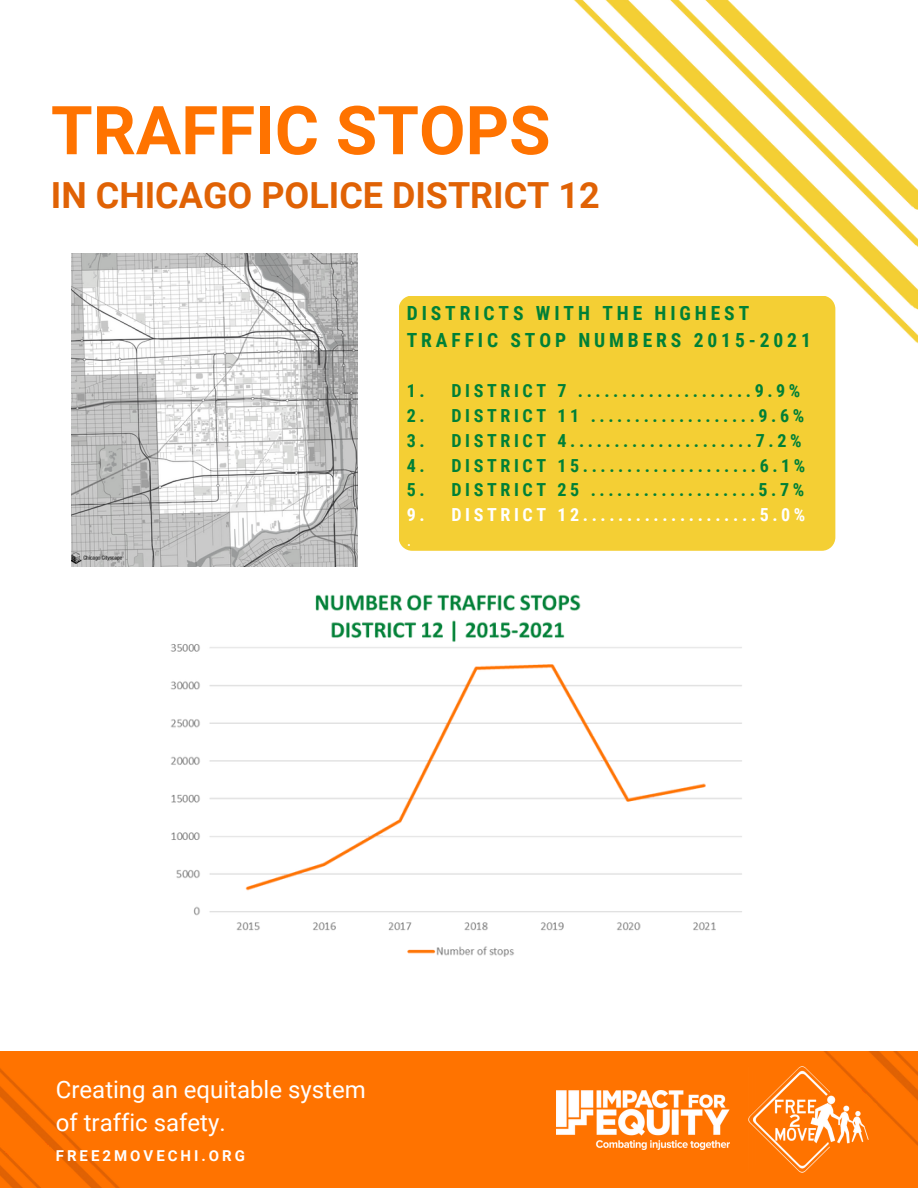
<style>
.page{position:relative;width:918px;height:1188px;background:#fff}
.page>*{position:absolute;margin:0;border:0;box-sizing:border-box;transform-origin:0 0}
.t1{font:700 67.5px "Roboto";color:#ff7300}
.t2{font:700 36px "Roboto";color:#e06205}
.t3{font:24px "Roboto";color:#fff}
.t4{font:700 19.5px "Roboto Condensed";letter-spacing:.2em;color:#008037}
.t5{font:700 18px "Roboto Condensed";letter-spacing:.2em;color:#008037}
.t6{font:700 18px "Roboto Condensed";letter-spacing:.2em;color:#fff}
.t7{font:18px "Roboto Condensed";color:#fff}
.t8{font:700 15px "Roboto";letter-spacing:.2em;color:#fff}
</style>
<div class="page">
<img style="left:573px;top:0;width:345px;height:344px">
<div style="left:0;top:1051px;width:918px;height:137px;background:#ff7300"></div>
<img style="left:824px;top:1051px;width:94px;height:95px">
<img style="left:748px;top:1066px;width:124px;height:107px">
<img style="left:556px;top:1091px;width:174px;height:58px">
<img style="left:0;top:1068px;width:120px;height:120px">
<div style="left:399px;top:296px;width:436px;height:255px;background:#f4cf34"></div>
<img style="left:170px;top:594px;width:572px;height:363px">
<img style="left:71px;top:253px;width:287px;height:314px">
<p class="t1" style="left:51px;top:92px;width:501px">TRAFFIC STOPS</p>
<p class="t2" style="left:51px;top:175px;width:550px">IN CHICAGO POLICE DISTRICT 12</p>
<p class="t4" style="left:407px;top:302px;width:344px">DISTRICTS WITH THE HIGHEST</p>
<p class="t4" style="left:407px;top:329px;width:406px">TRAFFIC STOP NUMBERS 2015-2021</p>
<p class="t5" style="left:407px;top:381px;width:395px">1. DISTRICT 7 ....................9.9%</p>
<p class="t5" style="left:407px;top:405px;width:399px">2. DISTRICT 11 ...................9.6%</p>
<p class="t5" style="left:407px;top:430px;width:396px">3. DISTRICT 4.....................7.2%</p>
<p class="t5" style="left:407px;top:455px;width:400px">4. DISTRICT 15....................6.1%</p>
<p class="t5" style="left:407px;top:480px;width:399px">5. DISTRICT 25 ...................5.7%</p>
<p class="t6" style="left:407px;top:504px;width:400px">9. DISTRICT 12....................5.0%</p>
<p class="t7" style="left:407px;top:529px;width:6px">.</p>
<p class="t3" style="left:56px;top:1076px;width:311px">Creating an equitable system</p>
<p class="t3" style="left:56px;top:1109px;width:171px">of traffic safety.</p>
<p class="t8" style="left:56px;top:1147px;width:191px">FREE2MOVECHI.ORG</p>
</div>
